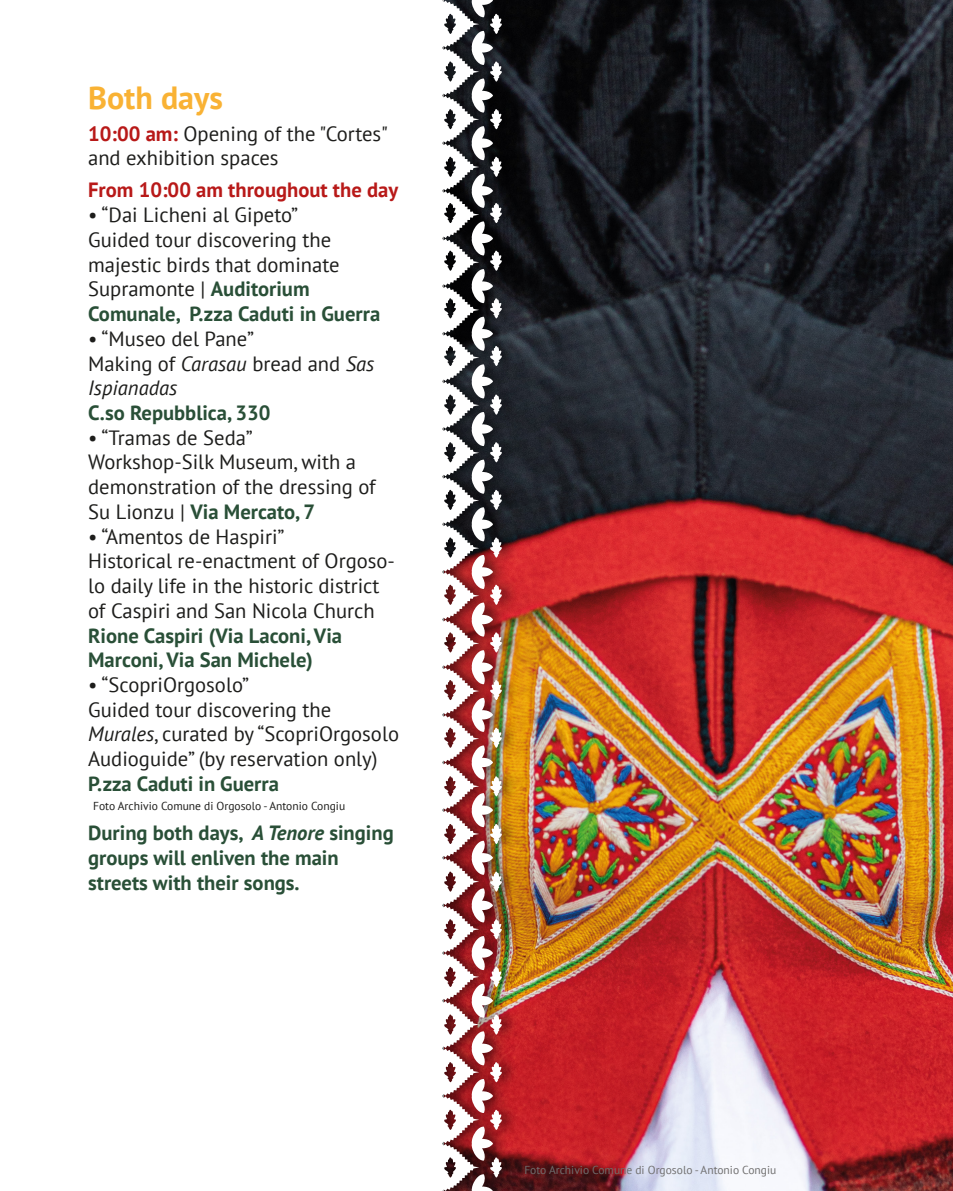
<style>
.page{position:relative;width:953px;height:1191px;background:#fff}
.page>*{position:absolute;margin:0;border:0;box-sizing:border-box;transform-origin:0 0}
.t1{font:700 32px "PT Sans";color:#f9b234}
.t2{font:20.6px/24.8px "PT Sans";color:#1d1d1b}
.t3{font:700 20.6px/24.8px "PT Sans";color:#294f37}
.t4{font:700 20.6px "PT Sans";color:#b81918}
.t5{font:11.6px "PT Sans";color:#706f6f}
.t6{font:11.6px "PT Sans";color:#1d1d1b}
.s1{font-weight:700;color:#b81918}
.s2{font-weight:700;color:#294f37}
.s3{font-style:italic}
</style>
<div class="page">
<img style="left:525px;top:0;width:427px;height:1191px">
<img style="left:502px;top:0;width:23px;height:1191px">
<img style="left:442px;top:0;width:60px;height:1191px">
<h1 class="t1" style="left:88px;top:76px;width:136px">Both days</h1>
<p class="t2" style="left:88px;top:121px;width:301px"><span class="s1">10:00 am:</span> Opening of the "Cortes" and exhibition spaces</p>
<p class="t4" style="left:88px;top:176px;width:311px">From 10:00 am throughout the day</p>
<p class="t2" style="left:88px;top:202px;width:293px">• “Dai Licheni al Gipeto”<br>Guided tour discovering the majestic birds that dominate<br>Supramonte | <span class="s2">Auditorium<br>Comunale, P.zza Caduti in Guerra</span></p>
<p class="t2" style="left:88px;top:326px;width:288px">• “Museo del Pane”<br>Making of <span class="s3">Carasau</span> bread and <span class="s3">Sas<br>Ispianadas</span></p>
<p class="t3" style="left:88px;top:400px;width:184px">C.so Repubblica, 330</p>
<p class="t2" style="left:88px;top:424px;width:289px">• “Tramas de Seda”<br>Workshop-Silk Museum, with a demonstration of the dressing of<br>Su Lionzu | <span class="s2">Via Mercato, 7</span></p>
<p class="t2" style="left:88px;top:523px;width:308px">• “Amentos de Haspiri”<br>Historical re-enactment of Orgoso&shy;lo daily life in the historic district of Caspiri and San Nicola Church</p>
<p class="t3" style="left:88px;top:622px;width:255px">Rione Caspiri (Via Laconi, Via<br>Marconi, Via San Michele)</p>
<p class="t2" style="left:88px;top:672px;width:312px">• “ScopriOrgosolo”<br>Guided tour discovering the<br><span class="s3">Murales</span>, curated by “ScopriOrgosolo<br>Audioguide” (by reservation only)</p>
<p class="t3" style="left:88px;top:771px;width:192px">P.zza Caduti in Guerra</p>
<p class="t3" style="left:88px;top:820px;width:307px">During both days, <span class="s3">A Tenore</span> singing groups will enliven the main streets with their songs.</p>
<p class="t6" style="left:93px;top:798px;width:253px">Foto Archivio Comune di Orgosolo - Antonio Congiu</p>
<p class="t5" style="left:524px;top:1162px;width:253px">Foto Archivio Comune di Orgosolo - Antonio Congiu</p>
</div>
